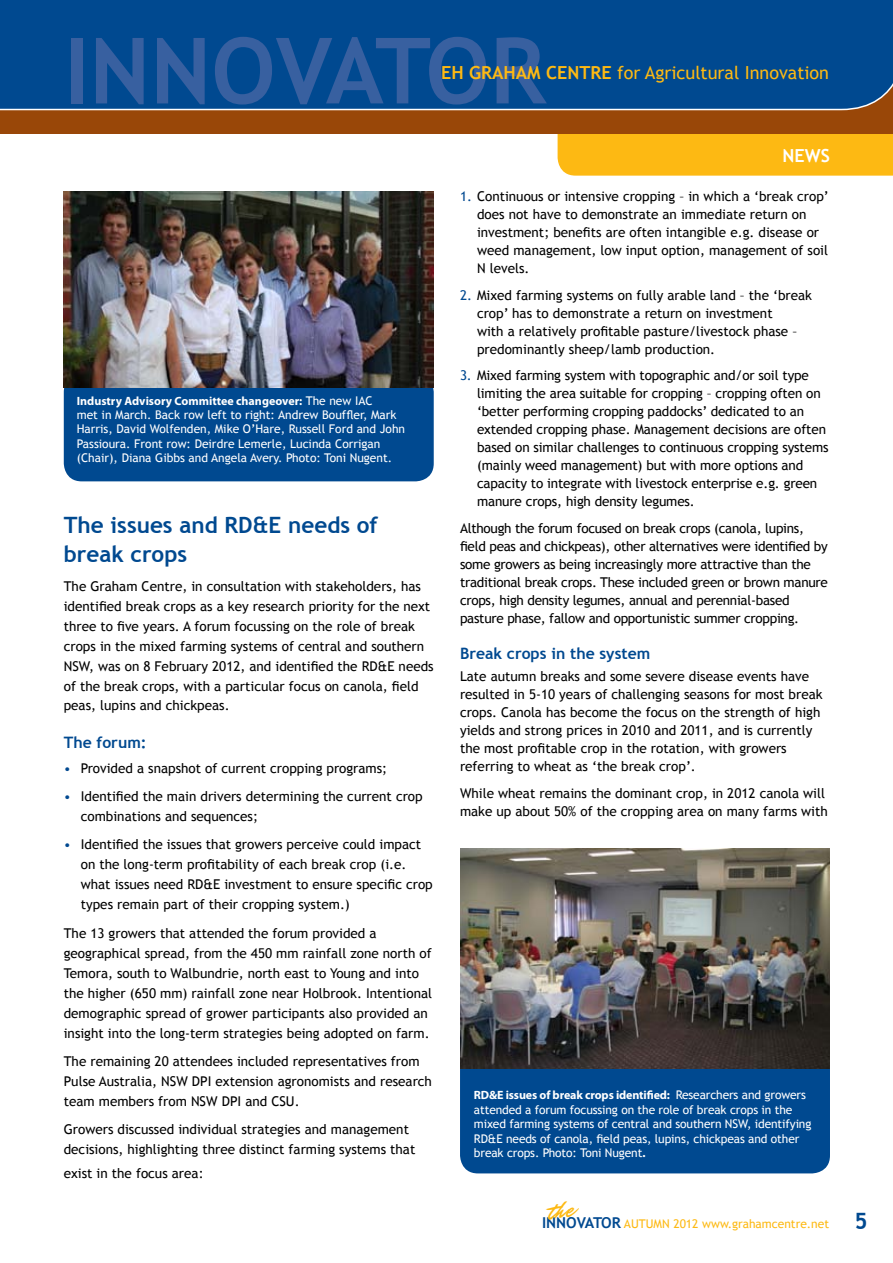
<style>
.page{position:relative;width:893px;height:1263px;background:#fff}
.page>*{position:absolute;margin:0;border:0;box-sizing:border-box;transform-origin:0 0}
.t1{font:700 91.5px "Trebuchet MS";color:#3860a0}
.GC_heading{font:700 22.5px/29px "Trebuchet MS";color:#004990}
.t2{font:18px "Trebuchet MS";color:#fdb913}
.GC_SECTION_HEADERS{font:700 18px "Trebuchet MS";color:#fff}
.GC_Sub_head{font:700 15.75px "Trebuchet MS";color:#004990}
.GC_Body_text{font:13.5px/20px "Trebuchet MS";color:#000}
.Numbers_2{font:13.5px/18px "Trebuchet MS";letter-spacing:-.01em;color:#000}
.GC_Body_text-2{font:13.5px/18px "Trebuchet MS";letter-spacing:-.02em;color:#000}
.GC_Body_list___blue{font:13.5px/20px "Trebuchet MS";color:#000}
.Numbers{font:13.5px/18px "Trebuchet MS";color:#000}
.GC_Captions{font:12px/14.4px "Trebuchet MS";letter-spacing:-.01em;color:#fff}
.t3{font:12px "Trebuchet MS";color:#fdb913}
.s1{font-weight:700}
.s2{font-family:"Myriad Pro";font-weight:700}
.s3{color:#004990}
.s4{font-weight:700;font-size:15px;color:#004990}
</style>
<div class="page">
<div style="left:558px;top:134px;width:335px;height:42px;background:#fdb913"></div>
<div style="left:0;top:0;width:893px;height:134px;background:#994708"></div>
<div style="left:0;top:0;width:893px;height:111px;background:#004990"></div>
<div style="left:460px;top:1051px;width:370px;height:122px;background:#004990;border-radius:18px"></div>
<img style="left:460px;top:849px;width:370px;height:220px">
<div style="left:64px;top:374px;width:370px;height:107px;background:#004990;border-radius:18px"></div>
<img style="left:63px;top:191px;width:370px;height:196px">
<h1 class="t1" style="left:64px;top:14px;width:483px">INNOVATOR</h1>
<h3 class="t2" style="left:441px;top:62px;width:389px"><span class="s1">EH GRAHAM CENTRE</span> for Agricultural Innovation</h3>
<p class="GC_Captions" style="left:77px;top:393px;width:330px"><span class="s2">Industry Advisory Committee changeover:</span> The new IAC<br>met in March. Back row left to right: Andrew Bouffler, Mark Harris, David Wolfenden, Mike O’Hare, Russell Ford and John Passioura. Front row: Deirdre Lemerle, Lucinda Corrigan (Chair), Diana Gibbs and Angela Avery. Photo: Toni Nugent.</p>
<p class="GC_heading" style="left:64px;top:511px;width:316px">The issues and RD&amp;E needs of break crops</p>
<p class="GC_Body_text" style="left:64px;top:576px;width:371px">The Graham Centre, in consultation with stakeholders, has identified break crops as a key research priority for the next three to five years. A forum focussing on the role of break crops in the mixed farming systems of central and southern NSW, was on 8 February 2012, and identified the RD&amp;E needs of the break crops, with a particular focus on canola, field peas, lupins and chickpeas.</p>
<p class="GC_Sub_head" style="left:64px;top:733px;width:84px">The forum:</p>
<p class="GC_Body_list___blue" style="left:64px;top:758px;width:325px"><span class="s3">•</span> Provided a snapshot of current cropping programs;</p>
<p class="GC_Body_list___blue" style="left:81px;top:786px;width:343px;text-indent:-17px"><span class="s3">•</span> Identified the main drivers determining the current crop combinations and sequences;</p>
<p class="GC_Body_list___blue" style="left:81px;top:835px;width:353px;text-indent:-17px"><span class="s3">•</span> Identified the issues that growers perceive could impact on the long-term profitability of each break crop (i.e. what issues need RD&amp;E investment to ensure specific crop types remain part of their cropping system.)</p>
<p class="GC_Body_text" style="left:64px;top:923px;width:370px">The 13 growers that attended the forum provided a geographical spread, from the 450 mm rainfall zone north of Temora, south to Walbundrie, north east to Young and into the higher (650 mm) rainfall zone near Holbrook. Intentional demographic spread of grower participants also provided an insight into the long-term strategies being adopted on farm.</p>
<p class="GC_Body_text" style="left:64px;top:1051px;width:370px">The remaining 20 attendees included representatives from<br>Pulse Australia, NSW DPI extension agronomists and research team members from NSW DPI and CSU.</p>
<p class="GC_Body_text" style="left:64px;top:1120px;width:353px">Growers discussed individual strategies and management decisions, highlighting three distinct farming systems that</p>
<p class="GC_Body_text" style="left:64px;top:1163px;width:141px">exist in the focus area:</p>
<p class="GC_SECTION_HEADERS" style="left:783px;top:144px;width:49px">NEWS</p>
<p class="Numbers" style="left:477px;top:188px;width:353px;text-indent:-17px"><span class="s3">1.</span> Continuous or intensive cropping – in which a ‘break crop’ does not have to demonstrate an immediate return on investment; benefits are often intangible e.g. disease or weed management, low input option, management of soil N levels.</p>
<p class="Numbers_2" style="left:477px;top:286px;width:336px;text-indent:-17px"><span class="s3">2.</span> Mixed farming systems on fully arable land – the ‘break crop’ has to demonstrate a return on investment<br>with a relatively profitable pasture/livestock phase – predominantly sheep/lamb production.</p>
<p class="Numbers_2" style="left:477px;top:367px;width:353px;text-indent:-17px"><span class="s3">3.</span> Mixed farming system with topographic and/or soil type limiting the area suitable for cropping – cropping often on ‘better performing cropping paddocks’ dedicated to an extended cropping phase. Management decisions are often based on similar challenges to continuous cropping systems (mainly weed management) but with more options and capacity to integrate with livestock enterprise e.g. green manure crops, high density legumes.</p>
<p class="GC_Body_text-2" style="left:460px;top:519px;width:369px">Although the forum focused on break crops (canola, lupins, field peas and chickpeas), other alternatives were identified by some growers as being increasingly more attractive than the traditional break crops. These included green or brown manure crops, high density legumes, annual and perennial-based pasture phase, fallow and opportunistic summer cropping.</p>
<p class="GC_Sub_head" style="left:460px;top:643px;width:192px">Break crops in the system</p>
<p class="GC_Body_text" style="left:460px;top:667px;width:364px;line-height:18px">Late autumn breaks and some severe disease events have resulted in 5-10 years of challenging seasons for most break crops. Canola has become the focus on the strength of high yields and strong prices in 2010 and 2011, and is currently the most profitable crop in the rotation, with growers referring to wheat as ‘the break crop’.</p>
<p class="GC_Body_text" style="left:460px;top:784px;width:369px;line-height:18px">While wheat remains the dominant crop, in 2012 canola will make up about 50% of the cropping area on many farms with</p>
<p class="GC_Captions" style="left:474px;top:1088px;width:339px"><span class="s2">RD&amp;E issues of break crops identified:</span> Researchers and growers attended a forum focussing on the role of break crops in the mixed farming systems of central and southern NSW, identifying RD&amp;E needs of canola, field peas, lupins, chickpeas and other break crops. Photo: Toni Nugent<span class="s2">.</span></p>
<p class="t3" style="left:542px;top:1216px;width:289px"><span class="s4">INNOVATOR</span> AUTUMN 2012 www.grahamcentre.net</p>
<h2 class="GC_heading" style="left:854px;top:1207px;width:15px">5</h2>
</div>
